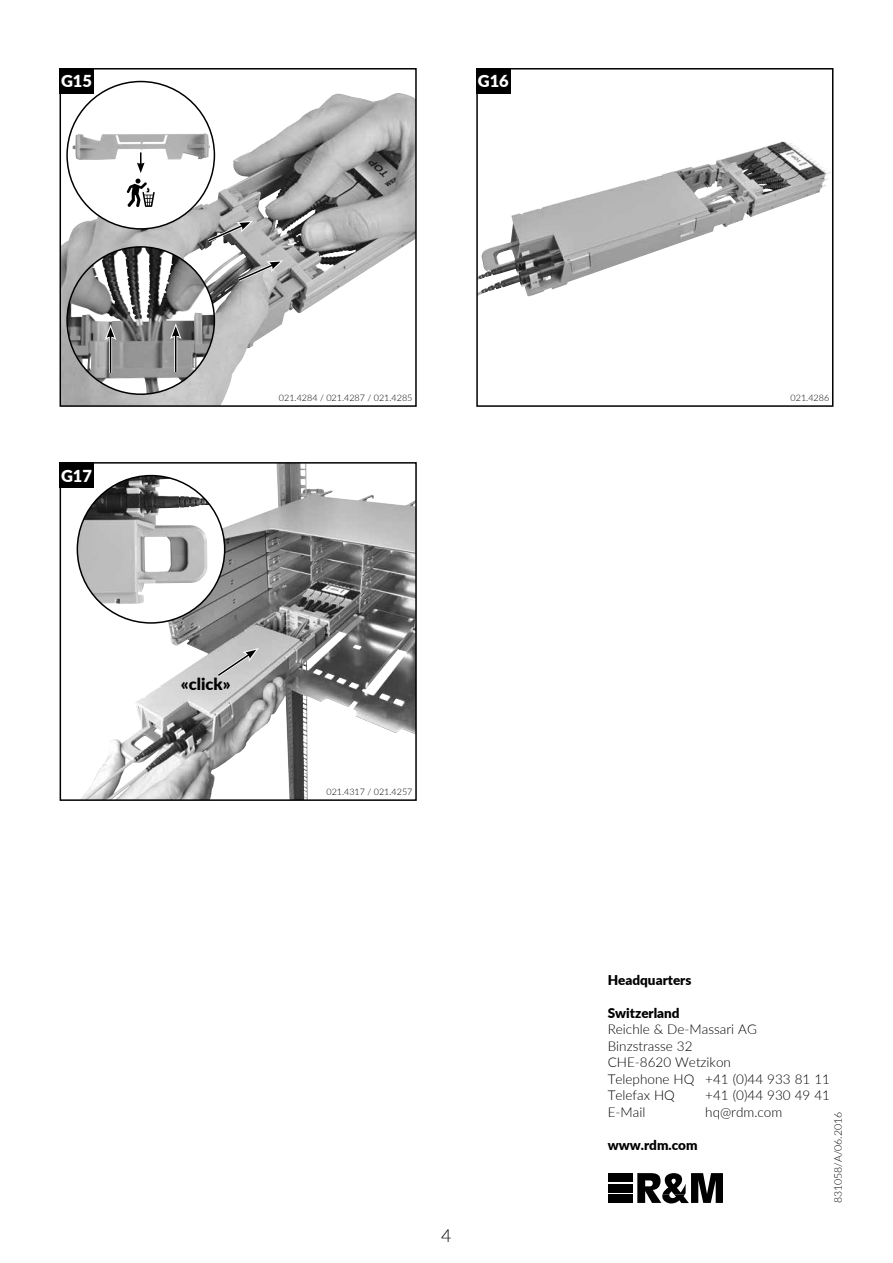
<style>
.page{position:relative;width:893px;height:1263px;background:#fff}
.page>*{position:absolute;margin:0;border:0;box-sizing:border-box;transform-origin:0 0}
.t1{font:300 18px "Lato";color:#000}
.t2{font:900 16.5px "Lato";color:#fff}
.t3{font:900 16.5px "Lato";color:#000}
.t4{font:300 13.5px/16.5px "Lato";color:#000}
.t5{font:900 13.5px "Lato";color:#000}
.t6{font:300 10.5px "Lato";color:#000}
.t7{font:300 9px "Lato";color:#000}
</style>
<div class="page">
<div style="left:608px;top:1183px;width:25px;height:9px;background:#000"></div>
<div style="left:608px;top:1173px;width:25px;height:9px;background:#000"></div>
<div style="left:608px;top:1194px;width:25px;height:9px;background:#000"></div>
<svg style="left:637px;top:1173px;width:86px;height:30px"></svg>
<img style="left:479px;top:142px;width:301px;height:154px">
<div style="left:476px;top:68px;width:357px;height:339px;border:2px solid #000"></div>
<img style="left:81px;top:465px;width:333px;height:333px">
<div style="left:60px;top:462px;width:357px;height:339px;border:2px solid #000"></div>
<div style="left:476px;top:68px;width:34px;height:26px;background:#000"></div>
<div style="left:60px;top:462px;width:34px;height:26px;background:#000"></div>
<svg style="left:214px;top:648px;width:45px;height:31px"></svg>
<img style="left:63px;top:93px;width:351px;height:311px">
<div style="left:60px;top:68px;width:357px;height:339px;border:2px solid #000"></div>
<div style="left:60px;top:68px;width:34px;height:26px;background:#000"></div>
<div style="left:67px;top:82px;width:147px;height:147px;background:#fff;border-radius:50%"></div>
<img style="left:72px;top:133px;width:138px;height:27px">
<svg style="left:67px;top:247px;width:147px;height:147px"></svg>
<img style="left:102px;top:249px;width:35px;height:73px">
<hr style="left:109px;top:335px;width:3px;height:38px;background:#fff">
<hr style="left:110px;top:335px;width:1px;height:38px;background:#000">
<svg style="left:105px;top:324px;width:11px;height:16px"></svg>
<hr style="left:174px;top:334px;width:3px;height:38px;background:#fff">
<hr style="left:175px;top:334px;width:1px;height:38px;background:#000">
<svg style="left:170px;top:323px;width:12px;height:16px"></svg>
<svg style="left:127px;top:152px;width:28px;height:55px"></svg>
<svg style="left:235px;top:260px;width:48px;height:24px"></svg>
<svg style="left:205px;top:221px;width:48px;height:24px"></svg>
<div style="left:77px;top:476px;width:148px;height:147px;background:#fff;border-radius:50%"></div>
<img style="left:77px;top:476px;width:133px;height:128px">
<p class="t2" style="left:61px;top:69px;width:33px">G15</p>
<p class="t2" style="left:478px;top:69px;width:33px">G16</p>
<p class="t2" style="left:61px;top:463px;width:33px">G17</p>
<p class="t7" style="left:279px;top:392px;width:135px">021.4284 / 021.4287 / 021.4285</p>
<p class="t3" style="left:181px;top:672px;width:51px">«click»</p>
<p class="t7" style="left:326px;top:786px;width:88px">021.4317 / 021.4257</p>
<h1 class="t1" style="left:441px;top:1223px;width:12px">4</h1>
<p class="t7" style="left:791px;top:392px;width:40px">021.4286</p>
<p class="t5" style="left:608px;top:969px;width:85px">Headquarters</p>
<p class="t5" style="left:608px;top:1002px;width:73px">Switzerland</p>
<p class="t4" style="left:608px;top:1020px;width:224px">Reichle &amp; De-Massari AG<br>Binzstrasse 32<br>CHE-8620 Wetzikon<br>Telephone HQ +41 (0)44 933 81 11<br>Telefax HQ</p>
<p class="t4" style="left:705px;top:1086px;width:126px">+41 (0)44 930 49 41</p>
<p class="t4" style="left:608px;top:1103px;width:39px">E-Mail</p>
<p class="t4" style="left:705px;top:1103px;width:79px">hq@rdm.com</p>
<p class="t5" style="left:608px;top:1134px;width:91px">www.rdm.com</p>
<p class="t6" style="left:831px;top:1203px;width:93px;rotate:-90deg">831058/A/06.2016</p>
</div>
